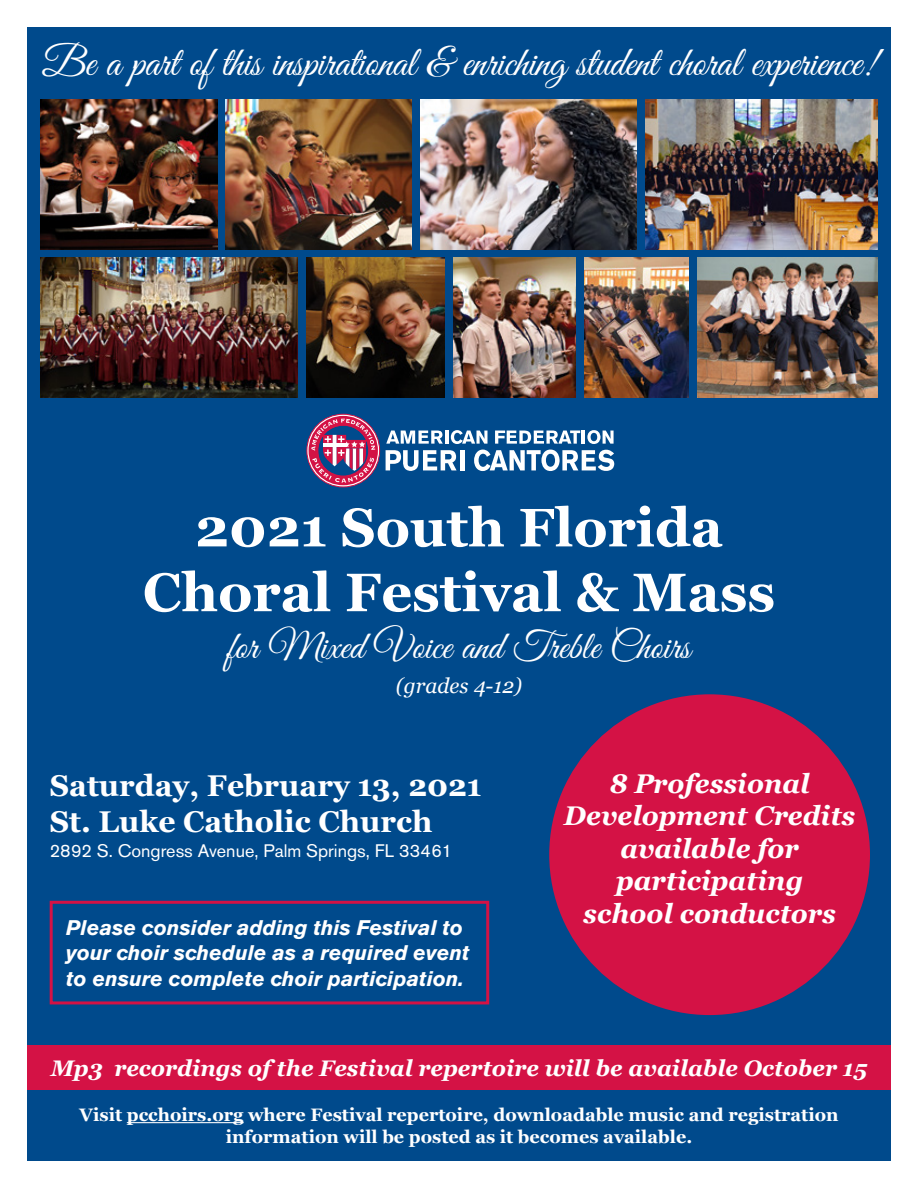
<style>
.page{position:relative;width:918px;height:1188px;background:#fff}
.page>*{position:absolute;margin:0;border:0;box-sizing:border-box;transform-origin:0 0}
.t1{font:700 54px/64.8px "Georgia";color:#fff;text-align:center}
.t2{font:42px "Great Vibes";letter-spacing:-.005em;color:#fff}
.t3{font:39px "Great Vibes";color:#fff}
.t4{font:700 30px/36px "Georgia";color:#fff}
.t5{font:italic 700 27px/32.4px "Georgia";color:#fff;text-align:center}
.t6{font:italic 700 22.5px "Georgia";color:#fff}
.t7{font:italic 700 21px/25.5px "Akzidenz Grotesk BE";color:#fff}
.t8{font:italic 21px "Georgia";color:#fff}
.t9{font:700 18px/21.6px "Georgia";color:#fff;text-align:center}
.t10{font:18px "Akzidenz Grotesk BE";color:#fff}
</style>
<div class="page">
<div style="left:27px;top:27px;width:864px;height:1134px;background:#004a8c"></div>
<svg style="left:307px;top:414px;width:73px;height:73px"></svg>
<div style="left:306px;top:414px;width:74px;height:73px;border:1px solid #d31245;border-radius:50%"></div>
<svg style="left:309px;top:416px;width:69px;height:69px"></svg>
<svg style="left:311px;top:418px;width:64px;height:65px"></svg>
<svg style="left:386px;top:430px;width:101px;height:14px"></svg>
<svg style="left:495px;top:430px;width:119px;height:14px"></svg>
<svg style="left:386px;top:450px;width:71px;height:21px"></svg>
<hr style="left:460px;top:450px;width:4px;height:20px;background:#fff">
<svg style="left:474px;top:450px;width:140px;height:21px"></svg>
<div style="left:27px;top:1045px;width:864px;height:44px;background:#d41245"></div>
<div style="left:549px;top:694px;width:321px;height:321px;background:#d41245;border-radius:50%"></div>
<img style="left:40px;top:100px;width:177px;height:149px">
<img style="left:226px;top:100px;width:186px;height:149px">
<img style="left:420px;top:100px;width:217px;height:149px">
<img style="left:306px;top:258px;width:139px;height:139px">
<img style="left:453px;top:258px;width:123px;height:139px">
<img style="left:41px;top:258px;width:257px;height:139px">
<img style="left:584px;top:258px;width:105px;height:139px">
<img style="left:645px;top:100px;width:233px;height:149px">
<img style="left:697px;top:258px;width:181px;height:139px">
<div style="left:50px;top:901px;width:439px;height:103px;border:3px solid #d41245"></div>
<hr style="left:127px;top:1122px;width:117px;height:1px;background:#fff">
<h2 class="t2" style="left:42px;top:40px;width:836px">Be a part of this inspirational &amp; enriching student choral experience!</h2>
<h1 class="t1" style="left:143px;top:492px;width:634px">2021 South Florida<br>Choral Festival &amp; Mass</h1>
<h3 class="t3" style="left:227px;top:625px;width:465px">for Mixed Voice and Treble Choirs</h3>
<p class="t8" style="left:396px;top:670px;width:128px">(grades 4-12)</p>
<h3 class="t4" style="left:50px;top:766px;width:433px">Saturday, February 13, 2021<br>St. Luke Catholic Church</h3>
<p class="t10" style="left:50px;top:840px;width:404px">2892 S. Congress Avenue, Palm Springs, FL 33461</p>
<p class="t7" style="left:66px;top:915px;width:405px">Please consider adding this Festival to your choir schedule as a required event to ensure complete choir participation.</p>
<h3 class="t5" style="left:564px;top:766px;width:293px">8 Professional<br>Development Credits available for participating<br>school conductors</h3>
<p class="t6" style="left:51px;top:1051px;width:818px">Mp3 recordings of the Festival repertoire will be available October 15</p>
<p class="t9" style="left:79px;top:1103px;width:761px">Visit pcchoirs.org where Festival repertoire, downloadable music and registration information will be posted as it becomes available.</p>
</div>
